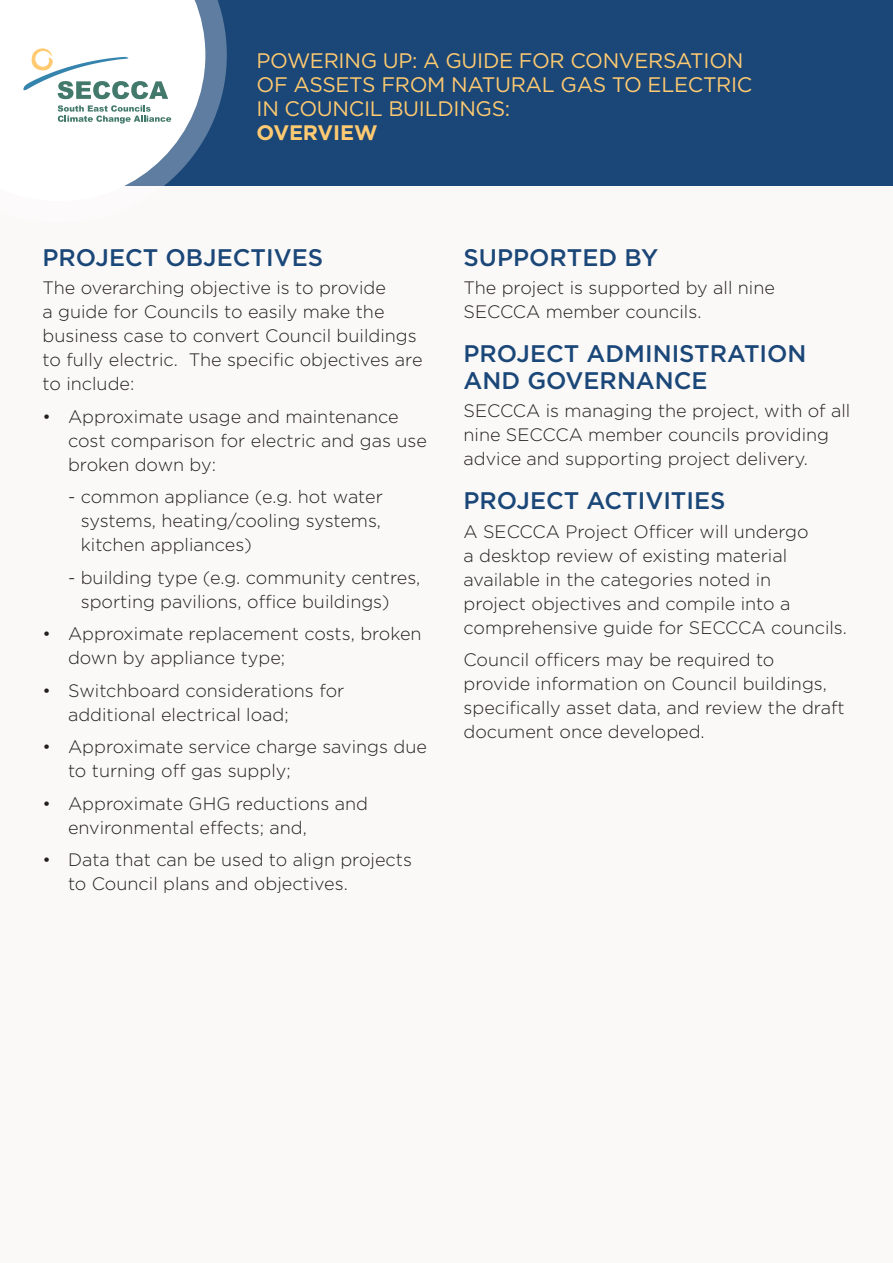
<style>
.page{position:relative;width:893px;height:1263px;background:#fbf9f8}
.page>*{position:absolute;margin:0;border:0;box-sizing:border-box;transform-origin:0 0}
.t1{font:500 24px/27px "Gotham";color:#1a4778}
.t2{font:21px/24px "Gotham";letter-spacing:-.015em;color:#ffca71}
.t3{font:700 21px "Gotham";letter-spacing:-.005em;color:#ffca71}
.body{font:300 18px/24px "Gotham";color:#231f20}
.Bullets{font:300 18px/24px "Gotham";color:#231f20}
</style>
<div class="page">
<div style="left:0;top:0;width:893px;height:186px;background:#1a4778"></div>
<svg style="left:205px;top:0;width:22px;height:137px;fill:#5e7da0"></svg>
<svg style="left:0;top:0;width:205px;height:186px;background:#e5ebee"></svg>
<p class="t2" style="left:257px;top:48px;width:497px">POWERING UP: A GUIDE FOR CONVERSATION<br>OF ASSETS FROM NATURAL GAS TO ELECTRIC<br>IN COUNCIL BUILDINGS:</p>
<p class="t3" style="left:257px;top:118px;width:123px">OVERVIEW</p>
<h1 class="t1" style="left:43px;top:244px;width:282px">PROJECT OBJECTIVES</h1>
<p class="body" style="left:43px;top:275px;width:381px">The overarching objective is to provide<br>a guide for Councils to easily make the business case to convert Council buildings to fully electric. The specific objectives are to include:</p>
<p class="Bullets" style="left:68px;top:404px;width:360px;text-indent:-26px">• Approximate usage and maintenance cost comparison for electric and gas use broken down by:</p>
<p class="Bullets" style="left:81px;top:484px;width:304px;text-align:justify;text-indent:-13px">- common appliance (e.g. hot water systems, heating/cooling systems, kitchen appliances)</p>
<p class="Bullets" style="left:81px;top:565px;width:341px;text-indent:-13px">- building type (e.g. community centres, sporting pavilions, office buildings)</p>
<p class="Bullets" style="left:68px;top:621px;width:355px;text-indent:-26px">• Approximate replacement costs, broken down by appliance type;</p>
<p class="Bullets" style="left:68px;top:678px;width:278px;text-indent:-26px">• Switchboard considerations for additional electrical load;</p>
<p class="Bullets" style="left:68px;top:734px;width:360px;text-indent:-26px">• Approximate service charge savings due to turning off gas supply;</p>
<p class="Bullets" style="left:68px;top:791px;width:302px;text-indent:-26px">• Approximate GHG reductions and environmental effects; and,</p>
<p class="Bullets" style="left:68px;top:847px;width:345px;text-indent:-26px">• Data that can be used to align projects to Council plans and objectives.</p>
<h1 class="t1" style="left:463px;top:244px;width:196px">SUPPORTED BY</h1>
<p class="body" style="left:463px;top:275px;width:313px">The project is supported by all nine<br>SECCCA member councils.</p>
<h1 class="t1" style="left:463px;top:340px;width:345px">PROJECT ADMINISTRATION<br>AND GOVERNANCE</h1>
<p class="body" style="left:463px;top:398px;width:388px">SECCCA is managing the project, with of all nine SECCCA member councils providing advice and supporting project delivery.</p>
<h1 class="t1" style="left:463px;top:487px;width:264px">PROJECT ACTIVITIES</h1>
<p class="body" style="left:463px;top:519px;width:385px">A SECCCA Project Officer will undergo<br>a desktop review of existing material available in the categories noted in<br>project objectives and compile into a comprehensive guide for SECCCA councils.</p>
<p class="body" style="left:463px;top:647px;width:383px">Council officers may be required to provide information on Council buildings, specifically asset data, and review the draft document once developed.</p>
</div>
